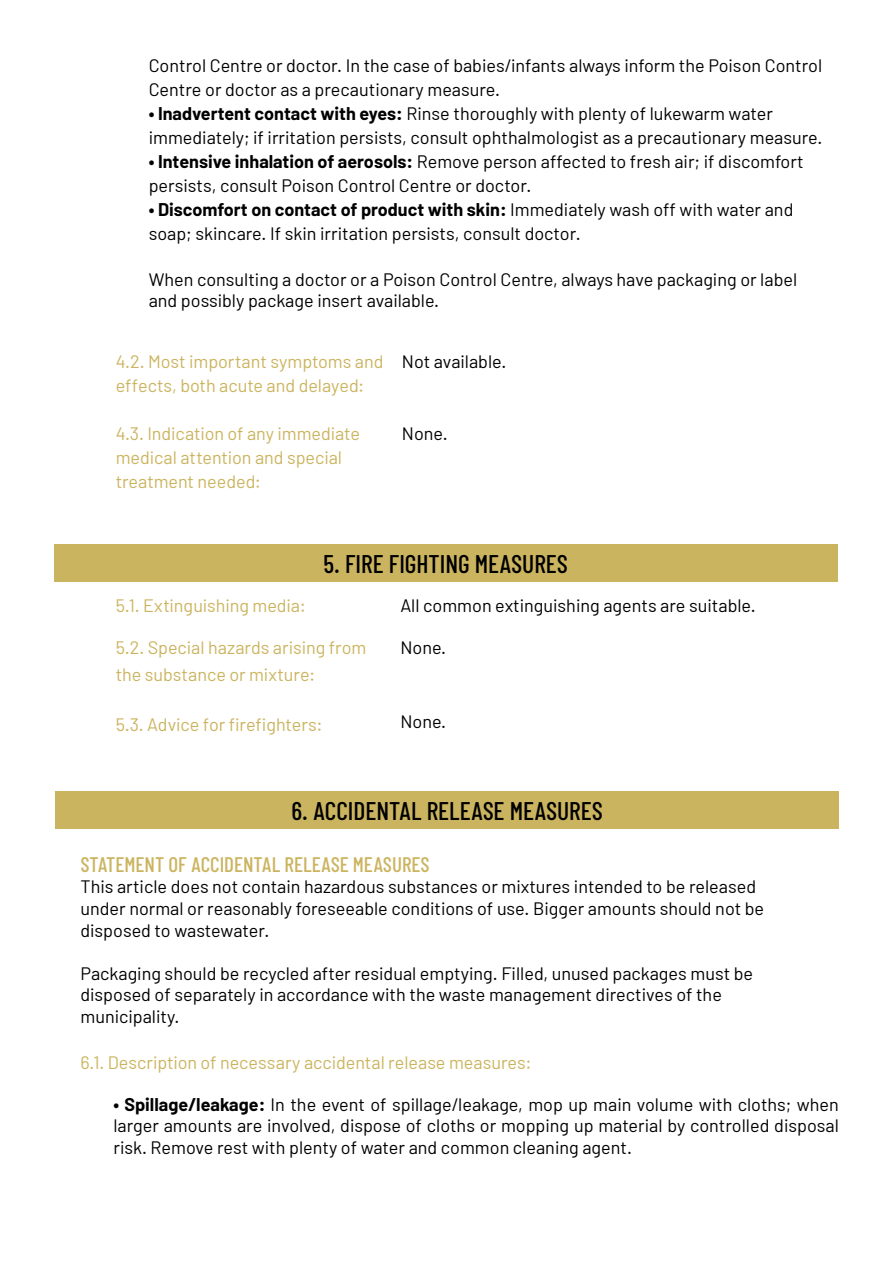
<style>
.page{position:relative;width:893px;height:1263px;background:#fff}
.page>*{position:absolute;margin:0;border:0;box-sizing:border-box;transform-origin:0 0}
.t1{font:500 25.5px "Barlow Condensed";color:#000}
.t2{font:500 21px "Barlow Condensed";color:#cbb45f}
.t3{font:18px/21.6px "Barlow";color:#000}
.t4{font:18px/24px "Barlow";letter-spacing:-.005em;color:#cbb45f}
.s1{font-weight:700}
</style>
<div class="page">
<div style="left:54px;top:544px;width:783px;height:38px;background:#cbb45f"></div>
<div style="left:56px;top:792px;width:783px;height:37px;background:#cbb45f"></div>
<p class="t3" style="left:149px;top:53px;width:675px;line-height:24px">Control Centre or doctor. In the case of babies/infants always inform the Poison Control<br>Centre or doctor as a precautionary measure.</p>
<p class="t3" style="left:149px;top:101px;width:675px;line-height:24px"><span class="s1">• Inadvertent contact with eyes:</span> Rinse thoroughly with plenty of lukewarm water immediately; if irritation persists, consult ophthalmologist as a precautionary measure.</p>
<p class="t3" style="left:149px;top:149px;width:657px;line-height:24px"><span class="s1">• Intensive inhalation of aerosols:</span> Remove person affected to fresh air; if discomfort persists, consult Poison Control Centre or doctor.</p>
<p class="t3" style="left:149px;top:197px;width:646px;line-height:24px"><span class="s1">• Discomfort on contact of product with skin:</span> Immediately wash off with water and soap; skincare. If skin irritation persists, consult doctor.</p>
<p class="t3" style="left:149px;top:268px;width:650px">When consulting a doctor or a Poison Control Centre, always have packaging or label and possibly package insert available.</p>
<p class="t4" style="left:116px;top:349px;width:269px">4.2. Most important symptoms and effects, both acute and delayed:</p>
<p class="t4" style="left:116px;top:421px;width:246px">4.3. Indication of any immediate medical attention and special treatment needed:</p>
<p class="t3" style="left:402px;top:350px;width:106px">Not available.</p>
<p class="t3" style="left:402px;top:422px;width:47px">None.</p>
<h1 class="t1" style="left:323px;top:548px;width:246px">5. FIRE FIGHTING MEASURES</h1>
<p class="t4" style="left:116px;top:593px;width:192px">5.1. Extinguishing media:</p>
<p class="t4" style="left:116px;top:633px;width:252px;line-height:27px">5.2. Special hazards arising from the substance or mixture:</p>
<p class="t4" style="left:116px;top:711px;width:208px">5.3. Advice for firefighters:</p>
<p class="t3" style="left:400px;top:594px;width:357px">All common extinguishing agents are suitable.</p>
<p class="t3" style="left:400px;top:636px;width:47px">None.</p>
<p class="t3" style="left:400px;top:710px;width:47px">None.</p>
<h1 class="t1" style="left:292px;top:795px;width:313px">6. ACCIDENTAL RELEASE MEASURES</h1>
<p class="t2" style="left:80px;top:851px;width:351px">STATEMENT OF ACCIDENTAL RELEASE MEASURES</p>
<p class="t3" style="left:80px;top:875px;width:685px">This article does not contain hazardous substances or mixtures intended to be released under normal or reasonably foreseeable conditions of use. Bigger amounts should not be disposed to wastewater.</p>
<p class="t3" style="left:80px;top:962px;width:674px">Packaging should be recycled after residual emptying. Filled, unused packages must be disposed of separately in accordance with the waste management directives of the municipality.</p>
<p class="t4" style="left:80px;top:1049px;width:453px">6.1. Description of necessary accidental release measures:</p>
<p class="t3" style="left:113px;top:1093px;width:727px;text-align:justify"><span class="s1">• Spillage/leakage:</span> In the event of spillage/leakage, mop up main volume with cloths; when larger amounts are involved, dispose of cloths or mopping up material by controlled disposal risk. Remove rest with plenty of water and common cleaning agent.</p>
</div>
